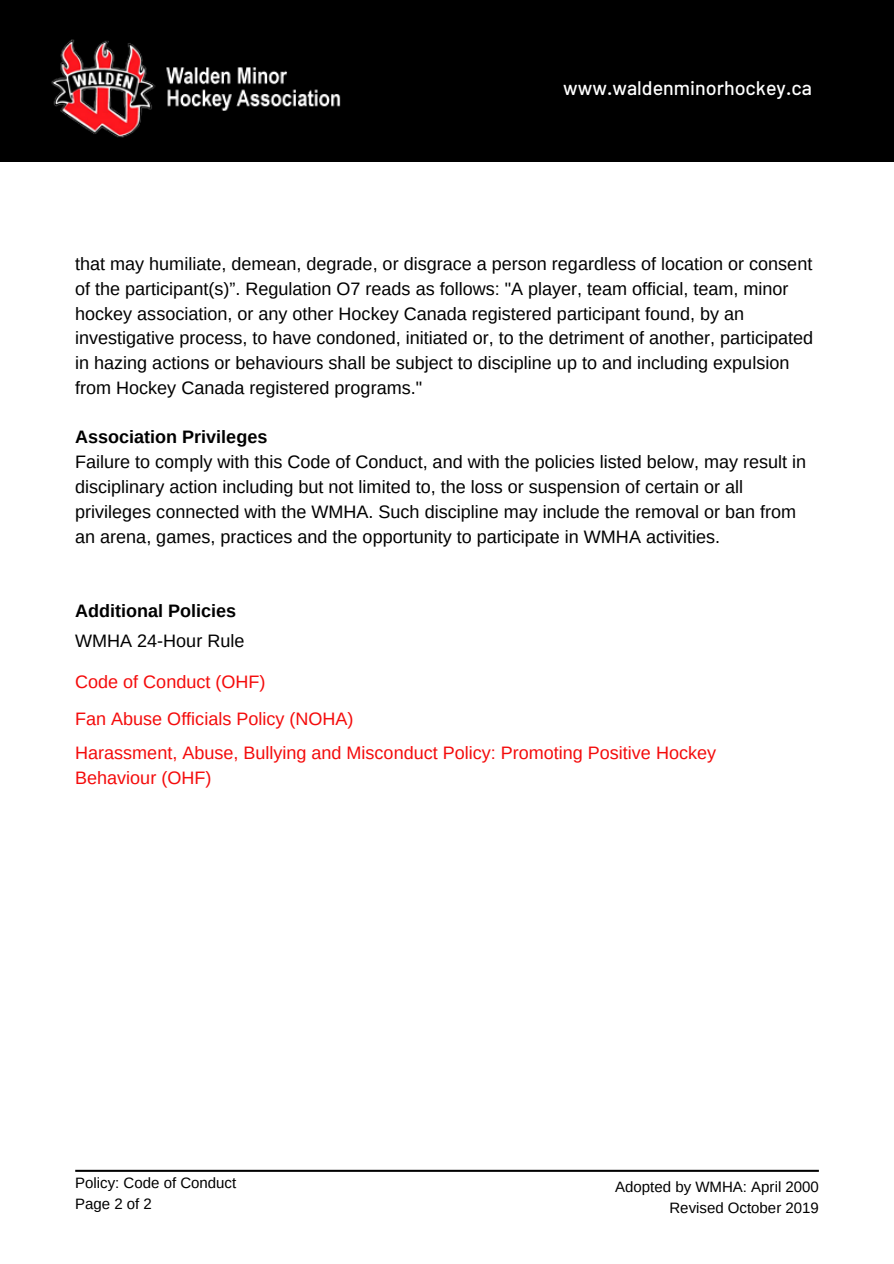
<style>
.page{position:relative;width:894px;height:1264px;background:#fff}
.page>*{position:absolute;margin:0;border:0;box-sizing:border-box;transform-origin:0 0}
.t1{font:500 19.65px "Barlow";color:#fff}
.t2{font:18px/24.8px "Arimo";color:#000}
.t3{font:18px/24.8px "Arimo";color:#f40b0b}
.t4{font:700 18px "Arimo";color:#000}
.t5{font:15px/20.2px "Arimo";color:#000;text-align:right}
</style>
<div class="page">
<div style="left:0;top:0;width:893px;height:161px;background:#000"></div>
<img style="left:51px;top:39px;width:290px;height:99px">
<svg style="left:75px;top:1169px;width:743px;height:2px"></svg>
<p class="t1" style="left:563px;top:75px;width:250px">www.waldenminorhockey.ca</p>
<p class="t2" style="left:75px;top:251px;width:739px">that may humiliate, demean, degrade, or disgrace a person regardless of location or consent of the participant(s)”. Regulation O7 reads as follows: "A player, team official, team, minor hockey association, or any other Hockey Canada registered participant found, by an investigative process, to have condoned, initiated or, to the detriment of another, participated in hazing actions or behaviours shall be subject to discipline up to and including expulsion from Hockey Canada registered programs."</p>
<p class="t4" style="left:75px;top:427px;width:194px">Association Privileges</p>
<p class="t2" style="left:75px;top:449px;width:732px">Failure to comply with this Code of Conduct, and with the policies listed below, may result in disciplinary action including but not limited to, the loss or suspension of certain or all privileges connected with the WMHA. Such discipline may include the removal or ban from an arena, games, practices and the opportunity to participate in WMHA activities.</p>
<p class="t4" style="left:75px;top:600px;width:162px">Additional Policies</p>
<p class="t2" style="left:75px;top:628px;width:171px">WMHA 24-Hour Rule</p>
<p class="t3" style="left:75px;top:669px;width:192px">Code of Conduct (OHF)</p>
<p class="t3" style="left:75px;top:706px;width:280px">Fan Abuse Officials Policy (NOHA)</p>
<p class="t3" style="left:75px;top:740px;width:642px">Harassment, Abuse, Bullying and Misconduct Policy: Promoting Positive Hockey<br>Behaviour (OHF)</p>
<p class="t5" style="left:75px;top:1172px;width:162px;text-align:left">Policy: Code of Conduct<br>Page 2 of 2</p>
<p class="t5" style="left:615px;top:1176px;width:205px">Adopted by WMHA: April 2000<br>Revised October 2019</p>
</div>
